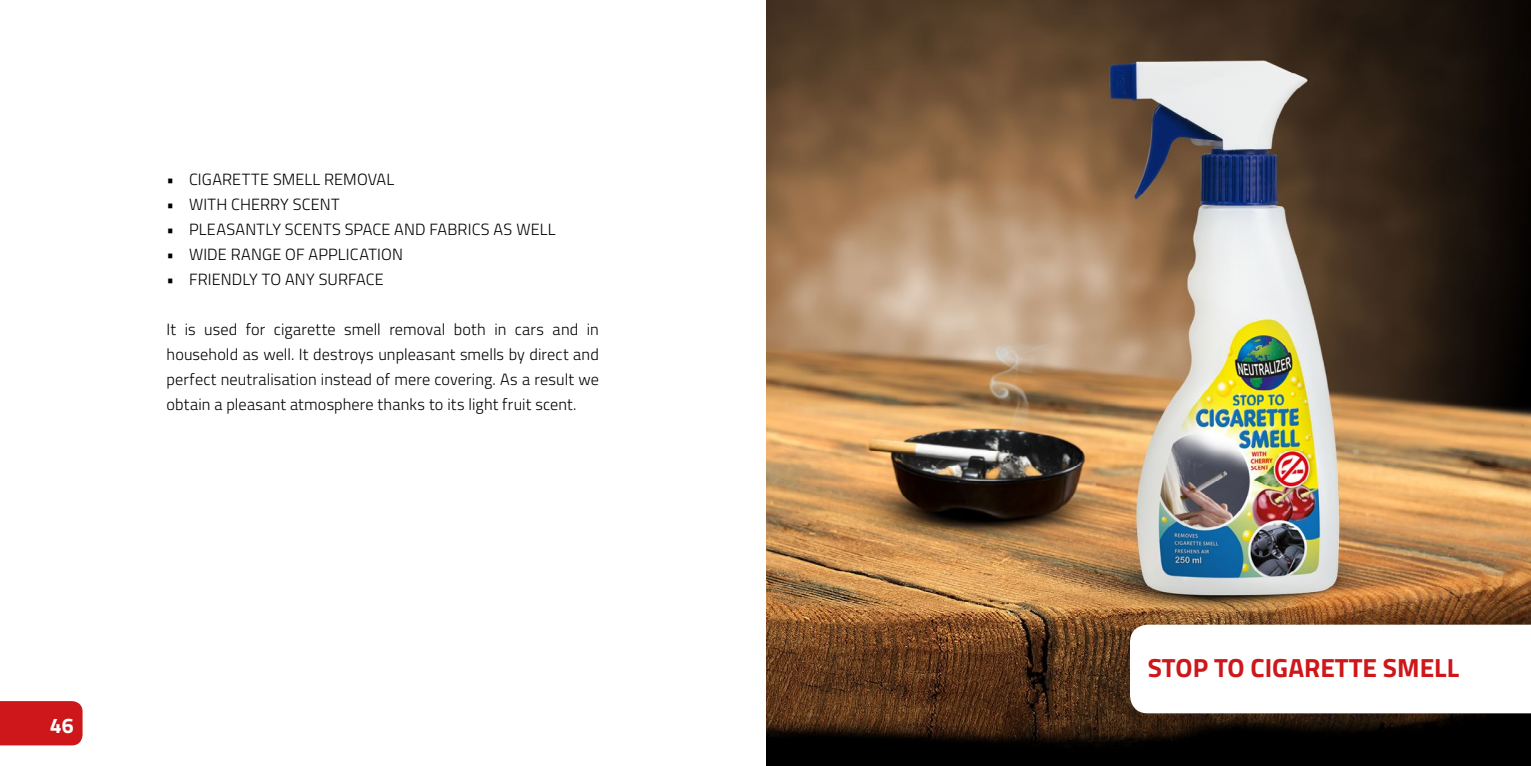
<style>
.page{position:relative;width:1531px;height:766px;background:#fff}
.page>*{position:absolute;margin:0;border:0;box-sizing:border-box;transform-origin:0 0}
.t1{font:700 26.25px "Titillium Web";color:#cd171a}
.t2{font:700 21.25px "Titillium Web";color:#fff}
.t3{font:300 16.25px/25px "Titillium Web";letter-spacing:.005em;color:#000;text-align:justify}
</style>
<div class="page">
<div style="left:0;top:701px;width:83px;height:44px;background:#cd171a"></div>
<img style="left:766px;top:0;width:765px;height:765px">
<svg style="left:1130px;top:624px;width:401px;height:89px"></svg>
<p class="t3" style="left:167px;top:166px;width:229px">• CIGARETTE SMELL REMOVAL</p>
<p class="t3" style="left:167px;top:191px;width:174px">• WITH CHERRY SCENT</p>
<p class="t3" style="left:167px;top:216px;width:390px">• PLEASANTLY SCENTS SPACE AND FABRICS AS WELL</p>
<p class="t3" style="left:167px;top:241px;width:238px">• WIDE RANGE OF APPLICATION</p>
<p class="t3" style="left:167px;top:266px;width:219px">• FRIENDLY TO ANY SURFACE</p>
<p class="t3" style="left:167px;top:316px;width:434px">It is used for cigarette smell removal both in cars and in household as well. It destroys unpleasant smells by direct and perfect neutralisation instead of mere covering. As a result we obtain a pleasant atmosphere thanks to its light fruit scent.</p>
<h2 class="t2" style="left:50px;top:708px;width:25px">46</h2>
<h1 class="t1" style="left:1147px;top:647px;width:313px">STOP TO CIGARETTE SMELL</h1>
</div>
